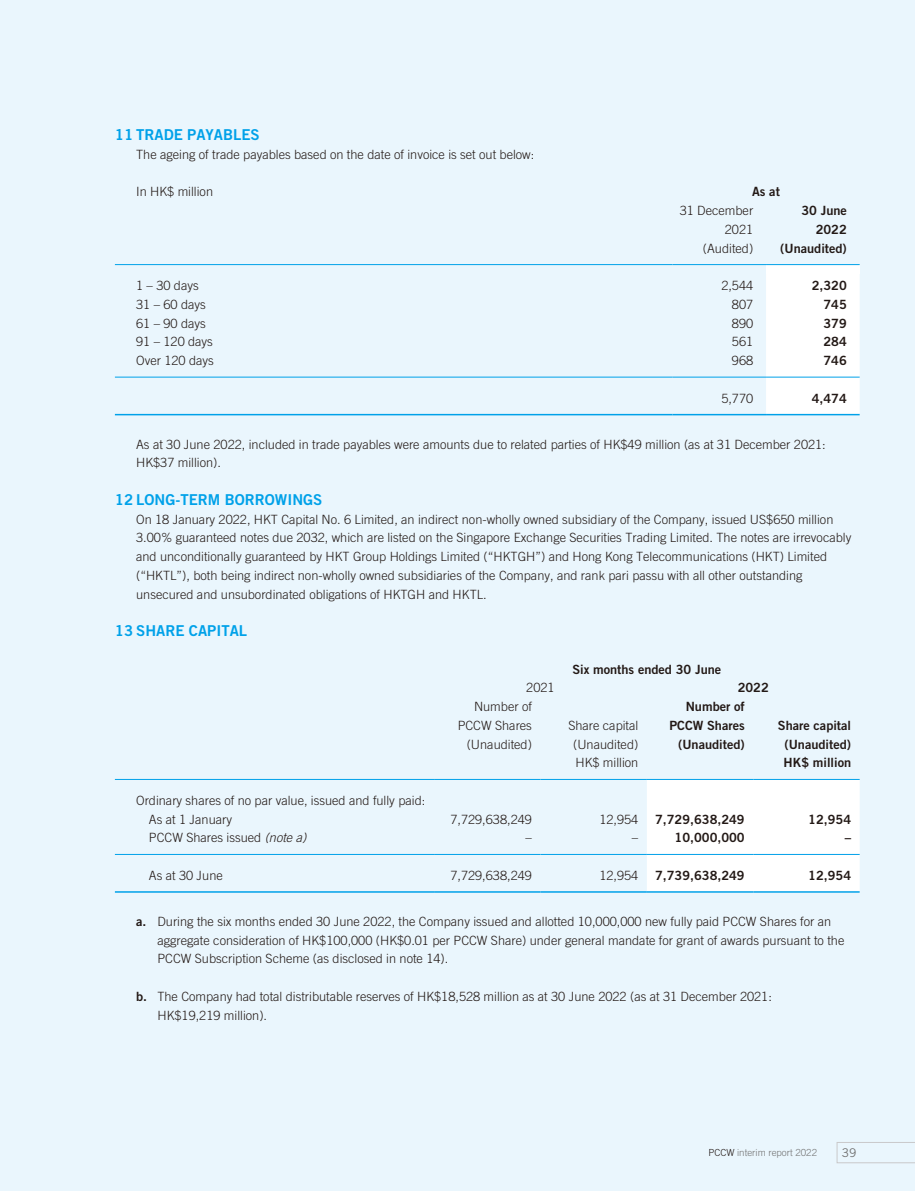
<style>
.page{position:relative;width:915px;height:1191px;background:#fff}
.page>*{position:absolute;margin:0;border:0;box-sizing:border-box;transform-origin:0 0}
.t1{font:15px "Trade Gothic LT Std Bd 2";color:#00a1e9}
.t2{font:300 12.75px/18.8px "Trade Gothic LT Std";color:#231916}
.t3{font:12.75px/18.8px "Trade Gothic LT Std Bd 2";color:#231916;text-align:right}
.t4{font:12px "Trade Gothic LT Std";color:#717171}
.t5{font:300 9.75px "Trade Gothic LT Std";color:#717171}
.s1{font-style:italic}
.s2{font-family:"Trade Gothic LT Std Bd 2";font-weight:400}
.s3{color:#231916}
</style>
<div class="page">
<div style="left:0;top:0;width:914px;height:1190px;background:#eaf6fd"></div>
<svg style="left:836px;top:1142px;width:78px;height:21px"></svg>
<div style="left:765px;top:265px;width:94px;height:8px;background:#fff"></div>
<div style="left:765px;top:273px;width:94px;height:141px;background:#fff"></div>
<hr style="left:115px;top:264px;width:557px;height:1px;background:#00a1e9">
<hr style="left:672px;top:264px;width:93px;height:1px;background:#00a1e9">
<hr style="left:765px;top:264px;width:94px;height:1px;background:#00a1e9">
<hr style="left:115px;top:377px;width:557px;height:1px;background:#00a1e9">
<hr style="left:672px;top:377px;width:93px;height:1px;background:#00a1e9">
<hr style="left:765px;top:377px;width:94px;height:1px;background:#00a1e9">
<hr style="left:115px;top:414px;width:557px;height:1px;background:#00a1e9">
<hr style="left:672px;top:414px;width:93px;height:1px;background:#00a1e9">
<hr style="left:765px;top:414px;width:94px;height:1px;background:#00a1e9">
<div style="left:646px;top:780px;width:213px;height:111px;background:#fff"></div>
<hr style="left:115px;top:779px;width:319px;height:1px;background:#00a1e9">
<hr style="left:434px;top:779px;width:106px;height:1px;background:#00a1e9">
<hr style="left:540px;top:779px;width:106px;height:1px;background:#00a1e9">
<hr style="left:646px;top:779px;width:107px;height:1px;background:#00a1e9">
<hr style="left:753px;top:779px;width:106px;height:1px;background:#00a1e9">
<hr style="left:115px;top:854px;width:319px;height:1px;background:#00a1e9">
<hr style="left:434px;top:854px;width:106px;height:1px;background:#00a1e9">
<hr style="left:540px;top:854px;width:106px;height:1px;background:#00a1e9">
<hr style="left:646px;top:854px;width:107px;height:1px;background:#00a1e9">
<hr style="left:753px;top:854px;width:106px;height:1px;background:#00a1e9">
<hr style="left:115px;top:891px;width:319px;height:1px;background:#00a1e9">
<hr style="left:434px;top:891px;width:106px;height:1px;background:#00a1e9">
<hr style="left:540px;top:891px;width:106px;height:1px;background:#00a1e9">
<hr style="left:646px;top:891px;width:107px;height:1px;background:#00a1e9">
<hr style="left:753px;top:891px;width:106px;height:1px;background:#00a1e9">
<p class="t1" style="left:115px;top:129px;width:146px">11 TRADE PAYABLES</p>
<p class="t2" style="left:136px;top:146px;width:399px">The ageing of trade payables based on the date of invoice is set out below:</p>
<p class="t2" style="left:136px;top:184px;width:78px">In HK$ million</p>
<p class="t3" style="left:751px;top:184px;width:29px">As at</p>
<p class="t2" style="left:679px;top:203px;width:75px;text-align:right">31 December<br>2021</p>
<p class="t3" style="left:801px;top:203px;width:47px">30 June<br>2022</p>
<p class="t2" style="left:702px;top:240px;width:52px">(Audited)</p>
<p class="t3" style="left:780px;top:240px;width:68px">(Unaudited)</p>
<p class="t2" style="left:136px;top:278px;width:64px">1 – 30 days</p>
<p class="t2" style="left:721px;top:278px;width:33px">2,544</p>
<p class="t3" style="left:811px;top:278px;width:37px">2,320</p>
<p class="t2" style="left:136px;top:296px;width:71px">31 – 60 days</p>
<p class="t2" style="left:731px;top:296px;width:23px">807</p>
<p class="t3" style="left:823px;top:296px;width:25px">745</p>
<p class="t2" style="left:136px;top:315px;width:71px">61 – 90 days</p>
<p class="t2" style="left:731px;top:315px;width:23px">890</p>
<p class="t3" style="left:823px;top:315px;width:25px">379</p>
<p class="t2" style="left:136px;top:334px;width:78px">91 – 120 days</p>
<p class="t2" style="left:731px;top:334px;width:23px">561</p>
<p class="t3" style="left:823px;top:334px;width:25px">284</p>
<p class="t2" style="left:136px;top:353px;width:79px">Over 120 days</p>
<p class="t2" style="left:731px;top:353px;width:23px">968</p>
<p class="t3" style="left:823px;top:353px;width:25px">746</p>
<p class="t2" style="left:721px;top:391px;width:33px">5,770</p>
<p class="t3" style="left:811px;top:391px;width:37px">4,474</p>
<p class="t2" style="left:136px;top:436px;width:691px">As at 30 June 2022, included in trade payables were amounts due to related parties of HK$49 million (as at 31 December 2021:<br>HK$37 million).</p>
<p class="t1" style="left:115px;top:494px;width:209px">12 LONG-TERM BORROWINGS</p>
<p class="t2" style="left:136px;top:511px;width:716px">On 18 January 2022, HKT Capital No. 6 Limited, an indirect non-wholly owned subsidiary of the Company, issued US$650 million 3.00% guaranteed notes due 2032, which are listed on the Singapore Exchange Securities Trading Limited. The notes are irrevocably and unconditionally guaranteed by HKT Group Holdings Limited (“HKTGH”) and Hong Kong Telecommunications (HKT) Limited (“HKTL”), both being indirect non-wholly owned subsidiaries of the Company, and rank pari passu with all other outstanding unsecured and unsubordinated obligations of HKTGH and HKTL.</p>
<p class="t1" style="left:115px;top:625px;width:134px">13 SHARE CAPITAL</p>
<p class="t3" style="left:572px;top:661px;width:150px">Six months ended 30 June</p>
<p class="t2" style="left:526px;top:680px;width:30px">2021</p>
<p class="t3" style="left:737px;top:680px;width:33px">2022</p>
<p class="t2" style="left:457px;top:699px;width:76px;text-align:right">Number of<br>PCCW Shares</p>
<p class="t3" style="left:669px;top:699px;width:77px">Number of<br>PCCW Shares</p>
<p class="t2" style="left:568px;top:717px;width:71px">Share capital</p>
<p class="t3" style="left:777px;top:717px;width:75px">Share capital</p>
<p class="t2" style="left:149px;top:792px;width:278px;text-indent:-13px">Ordinary shares of no par value, issued and fully paid:<br>As at 1 January</p>
<p class="t2" style="left:466px;top:736px;width:67px">(Unaudited)</p>
<p class="t2" style="left:573px;top:736px;width:67px">(Unaudited)</p>
<p class="t3" style="left:678px;top:736px;width:68px">(Unaudited)</p>
<p class="t3" style="left:784px;top:736px;width:68px">(Unaudited)</p>
<p class="t2" style="left:575px;top:755px;width:64px">HK$ million</p>
<p class="t3" style="left:783px;top:755px;width:69px">HK$ million</p>
<p class="t2" style="left:450px;top:811px;width:83px">7,729,638,249</p>
<p class="t2" style="left:599px;top:811px;width:40px">12,954</p>
<p class="t3" style="left:655px;top:811px;width:91px">7,729,638,249</p>
<p class="t3" style="left:808px;top:811px;width:44px">12,954</p>
<p class="t2" style="left:149px;top:830px;width:159px">PCCW Shares issued <span class="s1">(note a)</span></p>
<p class="t2" style="left:525px;top:830px;width:8px">–</p>
<p class="t2" style="left:631px;top:830px;width:8px">–</p>
<p class="t3" style="left:674px;top:830px;width:72px">10,000,000</p>
<p class="t3" style="left:844px;top:830px;width:8px">–</p>
<p class="t2" style="left:149px;top:868px;width:75px">As at 30 June</p>
<p class="t2" style="left:450px;top:868px;width:83px">7,729,638,249</p>
<p class="t2" style="left:599px;top:868px;width:40px">12,954</p>
<p class="t3" style="left:655px;top:868px;width:91px">7,739,638,249</p>
<p class="t3" style="left:808px;top:868px;width:44px">12,954</p>
<p class="t2" style="left:157px;top:913px;width:688px;text-indent:-21px"><span class="s2">a.</span> During the six months ended 30 June 2022, the Company issued and allotted 10,000,000 new fully paid PCCW Shares for an aggregate consideration of HK$100,000 (HK$0.01 per PCCW Share) under general mandate for grant of awards pursuant to the<br>PCCW Subscription Scheme (as disclosed in note 14).</p>
<p class="t2" style="left:157px;top:988px;width:615px;text-indent:-21px"><span class="s2">b.</span> The Company had total distributable reserves of HK$18,528 million as at 30 June 2022 (as at 31 December 2021:<br>HK$19,219 million).</p>
<p class="t5" style="left:708px;top:1148px;width:110px"><span class="s3">PCCW</span> interim report 2022</p>
<p class="t4" style="left:841px;top:1148px;width:16px">39</p>
</div>
